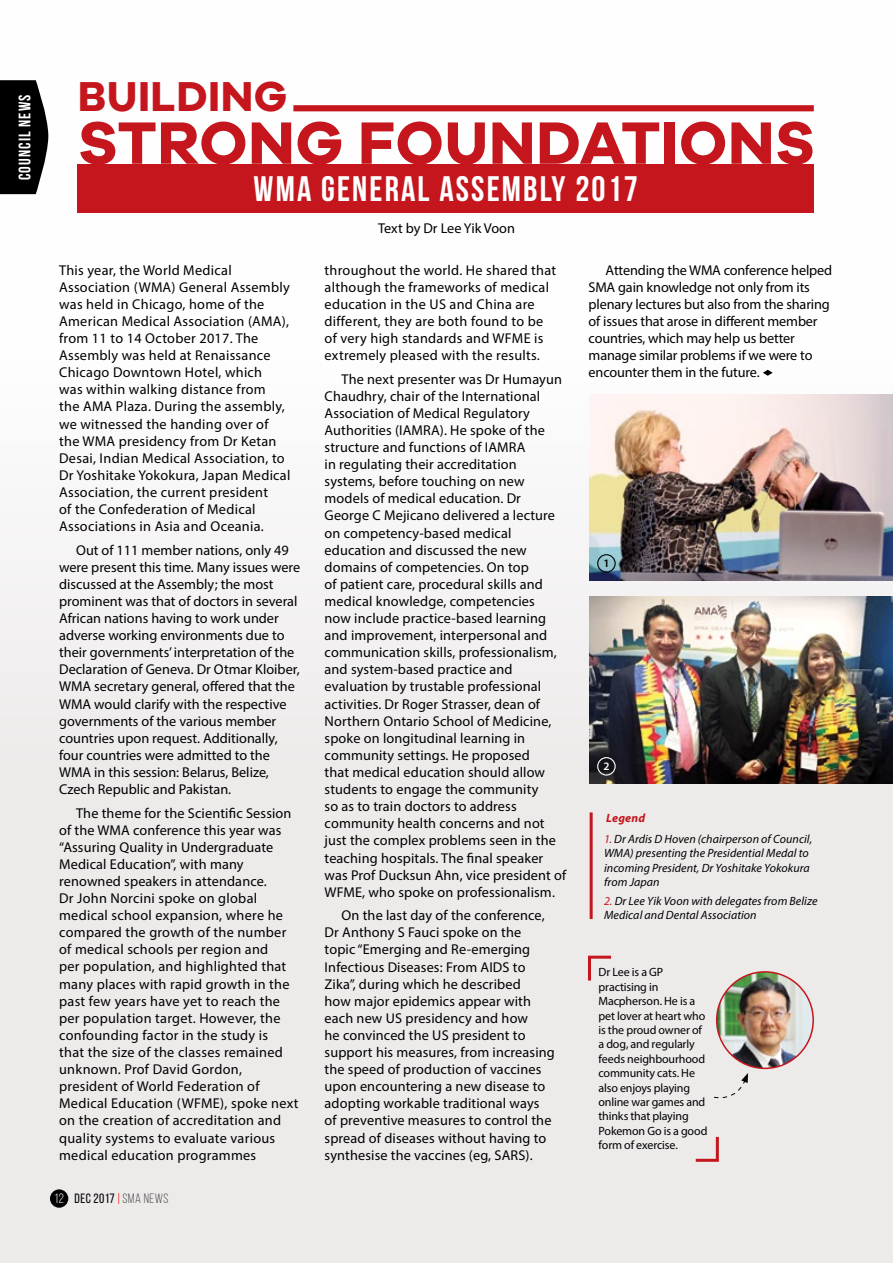
<style>
.page{position:relative;width:893px;height:1263px;background:#fff}
.page>*{position:absolute;margin:0;border:0;box-sizing:border-box;transform-origin:0 0}
.t1{font:700 61.65px "Galano Grotesque DEMO";letter-spacing:.01em;color:#c4161c}
.t2{font:700 43.2px "Galano Grotesque DEMO";letter-spacing:.01em;color:#c4161c}
.t3{font:700 35.4px "Bebas Neue";letter-spacing:.06em;color:#fff}
.t4{font:700 16.65px "Bebas Neue";letter-spacing:.065em;color:#fff}
.t5{font:14.25px/17.1px "Myriad Pro";letter-spacing:.01em;color:#000}
.t6{font:14.25px/17.1px "Myriad Pro";letter-spacing:-.01em;color:#000}
.t7{font:13.5px "Bebas Neue";letter-spacing:.03em;color:#000}
.t8{font:12px/14.4px "Myriad Pro";letter-spacing:-.01em;color:#000}
.t9{font:italic 12px/14.4px "Myriad Pro";letter-spacing:.005em;color:#000}
.t10{font:italic 700 12px "Myriad Pro";letter-spacing:.015em;color:#c4161c}
.t11{font:600 11.4px "Myriad Pro";color:#000}
.t12{font:600 11.4px "Myriad Pro";color:#fff}
.s1{color:#fff}
.s2{color:#4d4d4f}
.s3{color:#c4161c}
</style>
<div class="page">
<div style="left:0;top:0;width:893px;height:1263px;background:linear-gradient(to right,#f4f2f2,#f4f2f2)"></div>
<hr style="left:590px;top:812px;width:3px;height:107px;background:#c4161c">
<img style="left:717px;top:972px;width:96px;height:96px;border-radius:48px">
<div style="left:716px;top:971px;width:98px;height:98px;border:2px solid #c4161c;border-radius:50%"></div>
<svg style="left:713px;top:1073px;width:35px;height:29px"></svg>
<svg style="left:586px;top:954px;width:28px;height:29px"></svg>
<svg style="left:693px;top:1134px;width:27px;height:29px"></svg>
<svg style="left:763px;top:370px;width:10px;height:6px"></svg>
<img style="left:590px;top:394px;width:303px;height:186px">
<div style="left:597px;top:554px;width:19px;height:19px;border:1px solid #000;border-radius:50%"></div>
<img style="left:590px;top:597px;width:303px;height:186px">
<div style="left:597px;top:757px;width:19px;height:19px;border:1px solid #fff;border-radius:50%"></div>
<div style="left:78px;top:164px;width:736px;height:48px;background:#c4161c"></div>
<div style="left:293px;top:105px;width:521px;height:6px;background:#c4161c"></div>
<svg style="left:0;top:80px;width:48px;height:114px;background:#191919"></svg>
<div style="left:50px;top:1189px;width:18px;height:19px;background:#000;border-radius:50%"></div>
<p class="t4" style="left:15px;top:180px;width:87px;rotate:-90deg">COUNCIL NEWS</p>
<h2 class="t2" style="left:78px;top:78px;width:211px">BUILDING</h2>
<h1 class="t1" style="left:78px;top:116px;width:734px">STRONG FOUNDATIONS</h1>
<h3 class="t3" style="left:254px;top:170px;width:386px">WMA GENERAL ASSEMBLY 2017</h3>
<p class="t5" style="left:59px;top:261px;width:233px">This year, the World Medical Association (WMA) General Assembly was held in Chicago, home of the American Medical Association (AMA), from 11 to 14 October 2017. The Assembly was held at Renaissance Chicago Downtown Hotel, which<br>was within walking distance from<br>the AMA Plaza. During the assembly, we witnessed the handing over of the WMA presidency from Dr Ketan Desai, Indian Medical Association, to Dr Yoshitake Yokokura, Japan Medical Association, the current president<br>of the Confederation of Medical Associations in Asia and Oceania.</p>
<p class="t5" style="left:59px;top:541px;width:243px;text-indent:17px">Out of 111 member nations, only 49 were present this time. Many issues were discussed at the Assembly; the most prominent was that of doctors in several African nations having to work under adverse working environments due to their governments’ interpretation of the Declaration of Geneva. Dr Otmar Kloiber, WMA secretary general, offered that the WMA would clarify with the respective governments of the various member countries upon request. Additionally, four countries were admitted to the WMA in this session: Belarus, Belize, Czech Republic and Pakistan.</p>
<p class="t5" style="left:59px;top:804px;width:241px;text-indent:17px">The theme for the Scientific Session of the WMA conference this year was “Assuring Quality in Undergraduate Medical Education”, with many renowned speakers in attendance.<br>Dr John Norcini spoke on global medical school expansion, where he compared the growth of the number of medical schools per region and<br>per population, and highlighted that many places with rapid growth in the past few years have yet to reach the per population target. However, the confounding factor in the study is<br>that the size of the classes remained unknown. Prof David Gordon, president of World Federation of Medical Education (WFME), spoke next on the creation of accreditation and quality systems to evaluate various medical education programmes</p>
<p class="t7" style="left:55px;top:1191px;width:115px"><span class="s1">12</span> DEC 2017 <span class="s2">SMA NEWS</span></p>
<p class="t5" style="left:378px;top:220px;width:138px">Text by Dr Lee Yik Voon</p>
<p class="t5" style="left:325px;top:261px;width:233px">throughout the world. He shared that although the frameworks of medical education in the US and China are different, they are both found to be of very high standards and WFME is extremely pleased with the results.</p>
<p class="t5" style="left:325px;top:370px;width:243px;text-indent:17px">The next presenter was Dr Humayun Chaudhry, chair of the International Association of Medical Regulatory Authorities (IAMRA). He spoke of the structure and functions of IAMRA<br>in regulating their accreditation systems, before touching on new models of medical education. Dr George C Mejicano delivered a lecture on competency-based medical education and discussed the new domains of competencies. On top<br>of patient care, procedural skills and medical knowledge, competencies<br>now include practice-based learning and improvement, interpersonal and communication skills, professionalism, and system-based practice and evaluation by trustable professional activities. Dr Roger Strasser, dean of Northern Ontario School of Medicine, spoke on longitudinal learning in community settings. He proposed<br>that medical education should allow students to engage the community<br>so as to train doctors to address community health concerns and not just the complex problems seen in the teaching hospitals. The final speaker was Prof Ducksun Ahn, vice president of WFME, who spoke on professionalism.</p>
<p class="t5" style="left:325px;top:907px;width:232px;text-indent:17px">On the last day of the conference, Dr Anthony S Fauci spoke on the topic “Emerging and Re-emerging Infectious Diseases: From AIDS to Zika”, during which he described<br>how major epidemics appear with each new US presidency and how<br>he convinced the US president to support his measures, from increasing the speed of production of vaccines upon encountering a new disease to adopting workable traditional ways of preventive measures to control the spread of diseases without having to synthesise the vaccines (eg, SARS).</p>
<p class="t6" style="left:589px;top:261px;width:245px;text-indent:17px">Attending the WMA conference helped SMA gain knowledge not only from its plenary lectures but also from the sharing of issues that arose in different member countries, which may help us better manage similar problems if we were to encounter them in the future.</p>
<p class="t11" style="left:603px;top:556px;width:8px">1</p>
<p class="t12" style="left:603px;top:759px;width:8px">2</p>
<p class="t10" style="left:606px;top:810px;width:40px">Legend</p>
<p class="t9" style="left:604px;top:831px;width:210px"><span class="s3">1.</span> Dr Ardis D Hoven (chairperson of Council, WMA) presenting the Presidential Medal to incoming President, Dr Yoshitake Yokokura from Japan</p>
<p class="t9" style="left:604px;top:893px;width:215px"><span class="s3">2.</span> Dr Lee Yik Voon with delegates from Belize<br>Medical and Dental Association</p>
<p class="t8" style="left:598px;top:965px;width:110px">Dr Lee is a GP practising in<br>Macpherson. He is a pet lover at heart who is the proud owner of a dog, and regularly feeds neighbourhood community cats. He also enjoys playing online war games and thinks that playing<br>Pokemon Go is a good form of exercise.</p>
</div>
